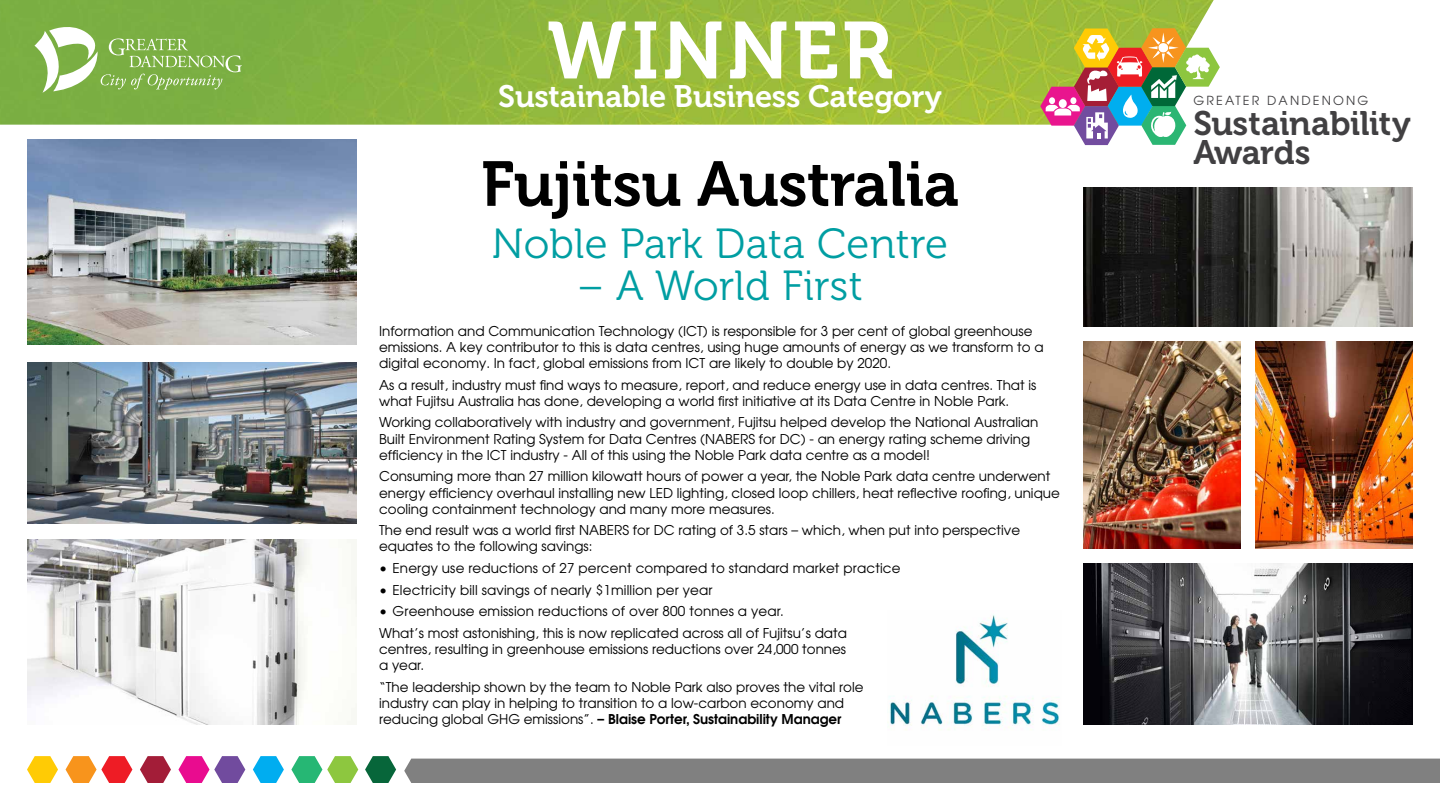
<style>
.page{position:relative;width:1440px;height:810px;background:#fff}
.page>*{position:absolute;margin:0;border:0;box-sizing:border-box;transform-origin:0 0}
.t1{font:80.25px "Museo 700";letter-spacing:.04em;color:#fff}
.t2{font:62.93px "Museo 700";letter-spacing:-.01em;color:#000}
.t3{font:42px "Museo 300";letter-spacing:.01em;color:#009ea2}
.t4{font:33.83px/29.6px "Museo 700";letter-spacing:-.015em;color:#414042}
.t5{font:30.9px "Museo 700";letter-spacing:-.01em;color:#fff}
.t6{font:13.5px/16.2px "Avant Garde";color:#000}
.t7{font:12.45px "Avant Garde";letter-spacing:.175em;color:#414042}
.s1{font-weight:600}
</style>
<div class="page">
<img style="left:0;top:0;width:1147px;height:125px">
<svg style="left:1147px;top:0;width:199px;height:432px"></svg>
<svg style="left:34px;top:22px;width:208px;height:71px;background:#93bd65"></svg>
<svg style="left:1040px;top:28px;width:180px;height:117px"></svg>
<svg style="left:365px;top:756px;width:31px;height:27px"></svg>
<svg style="left:66px;top:756px;width:66px;height:27px"></svg>
<svg style="left:178px;top:756px;width:67px;height:27px"></svg>
<svg style="left:291px;top:756px;width:67px;height:27px"></svg>
<svg style="left:27px;top:756px;width:31px;height:27px"></svg>
<svg style="left:140px;top:756px;width:31px;height:27px"></svg>
<svg style="left:253px;top:756px;width:31px;height:27px"></svg>
<div style="left:404px;top:759px;width:1036px;height:24px;background:#808080"></div>
<img style="left:27px;top:363px;width:330px;height:160px">
<img style="left:27px;top:540px;width:330px;height:184px">
<img style="left:1083px;top:187px;width:330px;height:139px">
<img style="left:1083px;top:564px;width:330px;height:160px">
<img style="left:1083px;top:341px;width:158px;height:208px">
<img style="left:1256px;top:341px;width:157px;height:208px">
<img style="left:27px;top:140px;width:330px;height:205px">
<img style="left:889px;top:615px;width:171px;height:115px">
<h1 class="t1" style="left:547px;top:6px;width:347px">WINNER</h1>
<h3 class="t5" style="left:498px;top:79px;width:445px">Sustainable Business Category</h3>
<h2 class="t2" style="left:481px;top:149px;width:479px">Fujitsu Australia</h2>
<h3 class="t3" style="left:492px;top:221px;width:458px">Noble Park Data Centre</h3>
<h3 class="t3" style="left:577px;top:263px;width:287px">– A World First</h3>
<p class="t6" style="left:379px;top:322px;width:666px">Information and Communication Technology (ICT) is responsible for 3 per cent of global greenhouse emissions. A key contributor to this is data centres, using huge amounts of energy as we transform to a digital economy. In fact, global emissions from ICT are likely to double by 2020.</p>
<p class="t6" style="left:379px;top:376px;width:659px">As a result, industry must find ways to measure, report, and reduce energy use in data centres. That is what Fujitsu Australia has done, developing a world first initiative at its Data Centre in Noble Park.</p>
<p class="t6" style="left:379px;top:414px;width:661px">Working collaboratively with industry and government, Fujitsu helped develop the National Australian<br>Built Environment Rating System for Data Centres (NABERS for DC) - an energy rating scheme driving efficiency in the ICT industry - All of this using the Noble Park data centre as a model!</p>
<p class="t6" style="left:379px;top:468px;width:682px">Consuming more than 27 million kilowatt hours of power a year, the Noble Park data centre underwent energy efficiency overhaul installing new LED lighting, closed loop chillers, heat reflective roofing, unique cooling containment technology and many more measures.</p>
<p class="t6" style="left:379px;top:522px;width:642px">The end result was a world first NABERS for DC rating of 3.5 stars – which, when put into perspective equates to the following savings:</p>
<p class="t6" style="left:379px;top:560px;width:523px">• Energy use reductions of 27 percent compared to standard market practice</p>
<p class="t6" style="left:379px;top:581px;width:335px">• Electricity bill savings of nearly $1million per year</p>
<p class="t6" style="left:379px;top:600px;width:469px;line-height:21.5px">• Greenhouse emission reductions of over 800 tonnes a year.<br>What’s most astonishing, this is now replicated across all of Fujitsu’s data</p>
<p class="t6" style="left:379px;top:641px;width:469px">centres, resulting in greenhouse emissions reductions over 24,000 tonnes a year.</p>
<p class="t6" style="left:379px;top:678px;width:486px">“The leadership shown by the team to Noble Park also proves the vital role industry can play in helping to transition to a low-carbon economy and reducing global GHG emissions”. <span class="s1">– Blaise Porter, Sustainability Manager</span></p>
<p class="t7" style="left:1193px;top:92px;width:177px">GREATER DANDENONG</p>
<h3 class="t4" style="left:1193px;top:109px;width:219px">Sustainability<br>Awards</h3>
</div>
